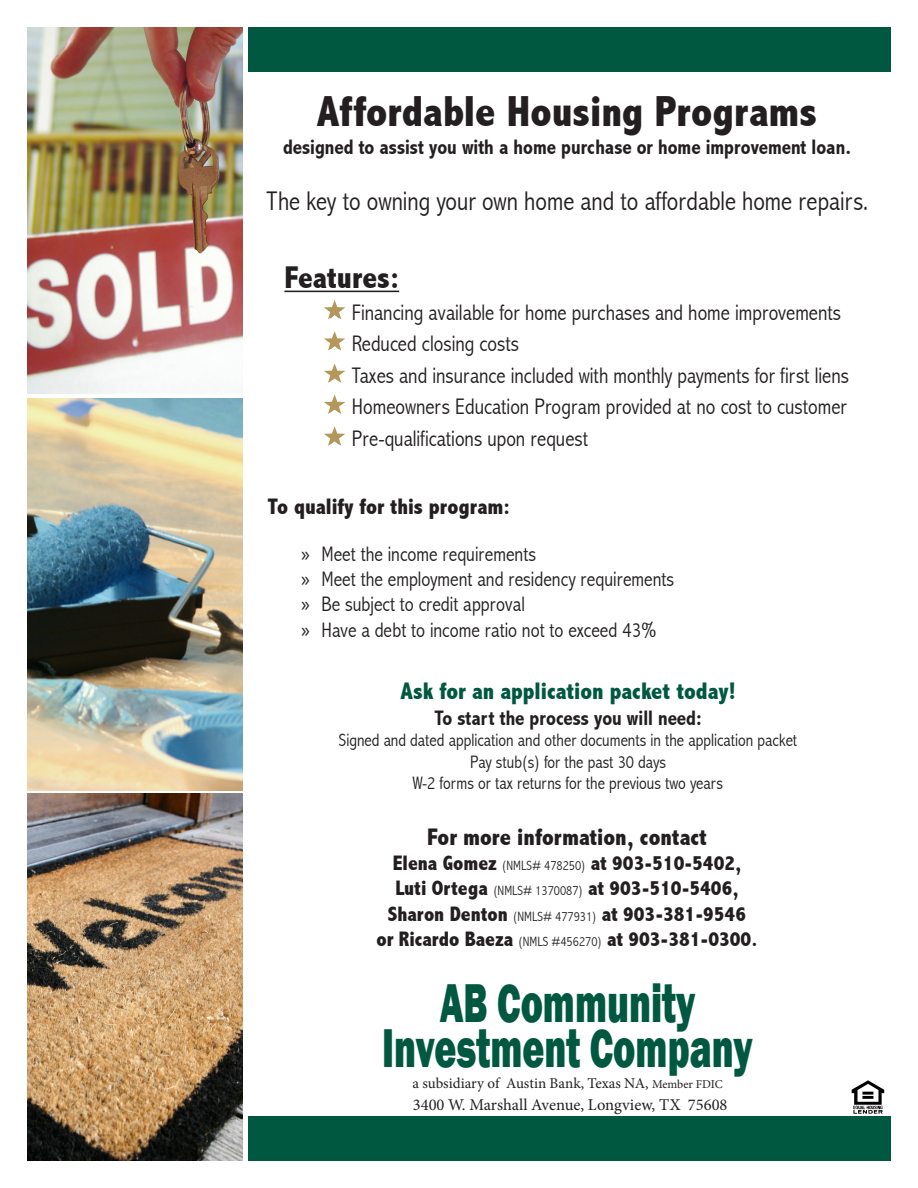
<style>
.page{position:relative;width:918px;height:1188px;background:#fff}
.page>*{position:absolute;margin:0;border:0;box-sizing:border-box;transform-origin:0 0}
.t1{font:800 56.25px "Franklin Gothic";color:#005841;scale:.67 1}
.t2{font:800 condensed 43.5px "Abadi";color:#231f20}
.t3{font:800 condensed 31.5px "Abadi";color:#231f20}
.t4{font:300 condensed 27px "Abadi";color:#231f20}
.t5{font:800 condensed 24px "Abadi";color:#005841}
.t6{font:800 condensed 24px "Abadi";color:#231f20}
.t7{font:300 condensed 22.5px "Abadi";color:#231f20}
.t8{font:800 condensed 22.5px "Abadi";color:#231f20}
.t9{font:800 condensed 21px "Abadi";color:#231f20}
.t10{font:300 condensed 21px "Abadi";color:#231f20}
.t11{font:700 condensed 21px "Abadi";color:#231f20}
.t12{font:300 condensed 18px "Abadi";color:#231f20}
.t13{font:16.5px "Minion Pro";color:#231f20}
.t14{font:15px "Minion Pro";color:#231f20}
.s1{font-family:"Myriad Pro";font-weight:400;font-stretch:normal}
.s2{font-weight:300;font-size:13.5px}
.s3{font-size:12px}
</style>
<div class="page">
<div style="left:248px;top:1117px;width:643px;height:44px;background:#005841"></div>
<div style="left:248px;top:27px;width:643px;height:44px;background:#005841"></div>
<img style="left:27px;top:27px;width:216px;height:366px">
<img style="left:27px;top:399px;width:216px;height:391px">
<hr style="left:284px;top:291px;width:115px;height:1px;background:#231f20">
<img style="left:27px;top:794px;width:216px;height:367px">
<img style="left:851px;top:1080px;width:34px;height:34px">
<svg style="left:324px;top:300px;width:21px;height:19px"></svg>
<svg style="left:324px;top:331px;width:21px;height:20px"></svg>
<svg style="left:324px;top:363px;width:21px;height:20px"></svg>
<svg style="left:324px;top:395px;width:21px;height:19px"></svg>
<svg style="left:324px;top:426px;width:21px;height:20px"></svg>
<p class="t2" style="left:317px;top:87px;width:502px">Affordable Housing Programs</p>
<p class="t11" style="left:283px;top:135px;width:569px">designed to assist you with a home purchase or home improvement loan.</p>
<p class="t4" style="left:267px;top:185px;width:604px">The key to owning your own home and to affordable home repairs.</p>
<p class="t3" style="left:284px;top:259px;width:116px">Features:</p>
<p class="t7" style="left:352px;top:299px;width:491px">Financing available for home purchases and home improvements</p>
<p class="t7" style="left:352px;top:331px;width:169px">Reduced closing costs</p>
<p class="t7" style="left:352px;top:362px;width:499px">Taxes and insurance included with monthly payments for first liens</p>
<p class="t7" style="left:352px;top:394px;width:496px">Homeowners Education Program provided at no cost to customer</p>
<p class="t7" style="left:352px;top:425px;width:238px">Pre-qualifications upon request</p>
<p class="t8" style="left:268px;top:494px;width:244px">To qualify for this program:</p>
<p class="t10" style="left:301px;top:542px;width:236px"><span class="s1">»</span> Meet the income requirements</p>
<p class="t10" style="left:301px;top:567px;width:374px"><span class="s1">»</span> Meet the employment and residency requirements</p>
<p class="t10" style="left:301px;top:592px;width:225px"><span class="s1">»</span> Be subject to credit approval</p>
<p class="t10" style="left:301px;top:617px;width:356px"><span class="s1">»</span> Have a debt to income ratio not to exceed 43%</p>
<p class="t5" style="left:401px;top:678px;width:337px">Ask for an application packet today!</p>
<p class="t11" style="left:434px;top:705px;width:269px">To start the process you will need:</p>
<p class="t12" style="left:339px;top:730px;width:460px">Signed and dated application and other documents in the application packet</p>
<p class="t12" style="left:470px;top:751px;width:197px">Pay stub(s) for the past 30 days</p>
<p class="t12" style="left:413px;top:773px;width:312px">W-2 forms or tax returns for the previous two years</p>
<p class="t6" style="left:427px;top:823px;width:281px">For more information, contact</p>
<p class="t9" style="left:393px;top:851px;width:350px">Elena Gomez <span class="s2">(NMLS# 478250)</span> at 903-510-5402,</p>
<p class="t9" style="left:395px;top:876px;width:345px">Luti Ortega <span class="s2">(NMLS# 1370087)</span> at 903-510-5406,</p>
<p class="t9" style="left:388px;top:901px;width:360px">Sharon Denton <span class="s2">(NMLS# 477931)</span> at 903-381-9546</p>
<p class="t9" style="left:376px;top:927px;width:383px">or Ricardo Baeza <span class="s2">(NMLS #456270)</span> at 903-381-0300.</p>
<p class="t1" style="left:440px;top:966px;width:383px">AB Community</p>
<p class="t1" style="left:382px;top:1011px;width:554px">Investment Company</p>
<p class="t14" style="left:412px;top:1073px;width:312px">a subsidiary of Austin Bank, Texas NA, <span class="s3">Member FDIC</span></p>
<p class="t13" style="left:413px;top:1094px;width:316px">3400 W. Marshall Avenue, Longview, TX 75608</p>
</div>
